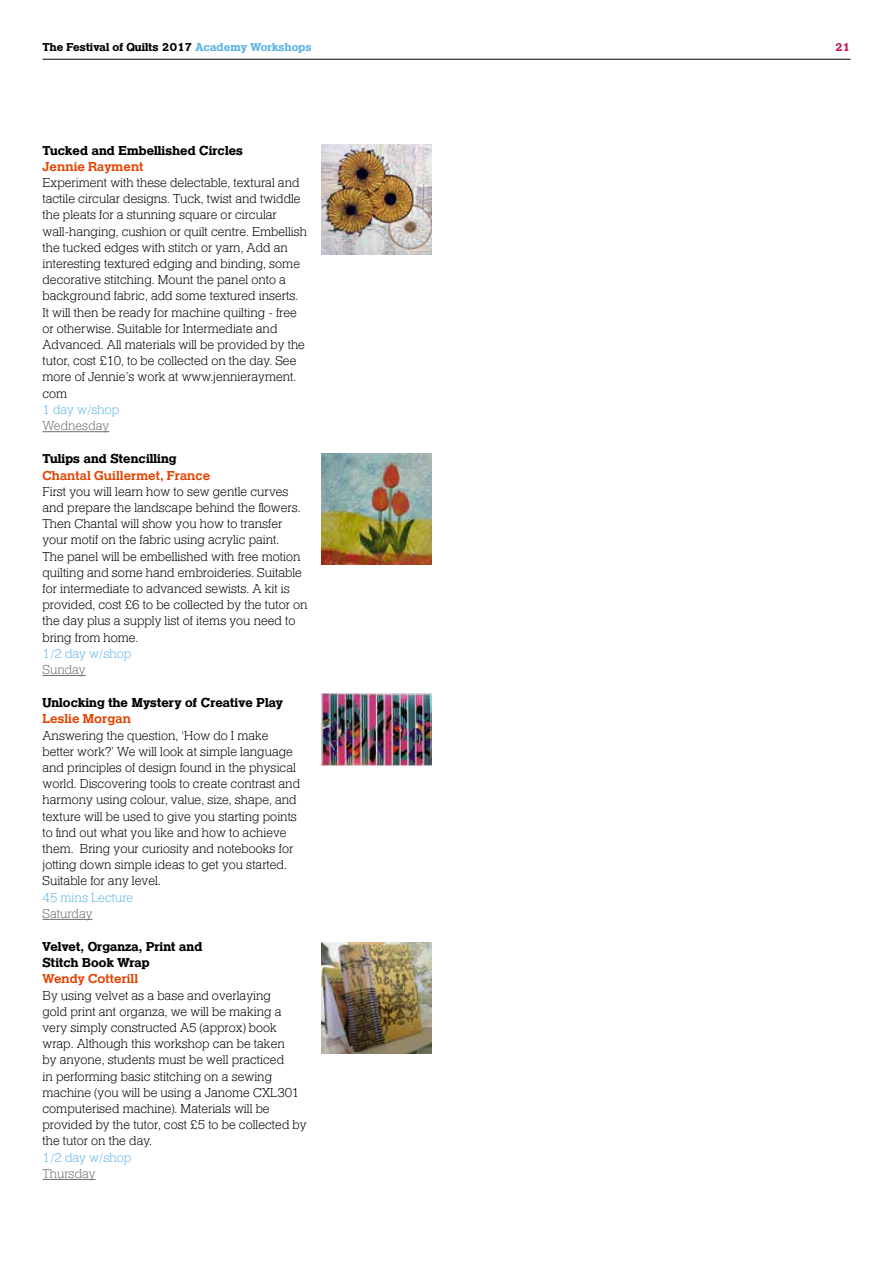
<style>
.page{position:relative;width:893px;height:1263px;background:#fff}
.page>*{position:absolute;margin:0;border:0;box-sizing:border-box;transform-origin:0 0}
.t1{font:13.5px/16.2px "Helserif Lgt";color:#000}
.t2{font:13.5px/16.2px "Helserif Bld";color:#000}
.t3{font:13.5px "Helserif Mdm";color:#e24301}
.t4{font:13.5px "Helserif Lgt";color:#61b4e4}
.t5{font:13.5px "Helserif Lgt";color:#706f6f}
.t6{font:12px "Helserif Bld";color:#000}
.t7{font:12px "Helserif Bld";color:#c51a4a}
.s1{color:#61b4e4}
</style>
<div class="page">
<hr style="left:43px;top:59px;width:807px;height:1px;background:#000">
<hr style="left:43px;top:431px;width:66px;height:1px;background:#706f6f">
<hr style="left:43px;top:675px;width:43px;height:1px;background:#706f6f">
<hr style="left:43px;top:919px;width:50px;height:1px;background:#706f6f">
<hr style="left:43px;top:1179px;width:53px;height:1px;background:#706f6f">
<img style="left:321px;top:454px;width:111px;height:110px">
<img style="left:321px;top:693px;width:111px;height:72px">
<img style="left:321px;top:943px;width:111px;height:110px">
<img style="left:321px;top:144px;width:111px;height:111px">
<p class="t6" style="left:43px;top:39px;width:271px">The Festival of Quilts 2017 <span class="s1">Academy Workshops</span></p>
<p class="t7" style="left:835px;top:39px;width:17px">21</p>
<p class="t2" style="left:43px;top:143px;width:202px">Tucked and Embellished Circles</p>
<p class="t3" style="left:43px;top:157px;width:103px">Jennie Rayment</p>
<p class="t1" style="left:43px;top:176px;width:266px">Experiment with these delectable, textural and tactile circular designs. Tuck, twist and twiddle the pleats for a stunning square or circular wall-hanging, cushion or quilt centre. Embellish the tucked edges with stitch or yarn, Add an interesting textured edging and binding, some decorative stitching. Mount the panel onto a background fabric, add some textured inserts.<br>It will then be ready for machine quilting - free or otherwise. Suitable for Intermediate and Advanced. All materials will be provided by the tutor, cost £10, to be collected on the day. See more of Jennie’s work at www.jennierayment. com</p>
<p class="t4" style="left:43px;top:400px;width:78px">1 day w/shop</p>
<p class="t5" style="left:43px;top:417px;width:68px">Wednesday</p>
<p class="t2" style="left:43px;top:452px;width:136px">Tulips and Stencilling</p>
<p class="t3" style="left:43px;top:466px;width:169px">Chantal Guillermet, France</p>
<p class="t1" style="left:43px;top:484px;width:266px">First you will learn how to sew gentle curves and prepare the landscape behind the flowers.<br>Then Chantal will show you how to transfer your motif on the fabric using acrylic paint.<br>The panel will be embellished with free motion quilting and some hand embroideries. Suitable for intermediate to advanced sewists. A kit is provided, cost £6 to be collected by the tutor on the day plus a supply list of items you need to bring from home.</p>
<p class="t4" style="left:43px;top:644px;width:90px">1/2 day w/shop</p>
<p class="t5" style="left:43px;top:660px;width:45px">Sunday</p>
<p class="t2" style="left:43px;top:696px;width:242px">Unlocking the Mystery of Creative Play</p>
<p class="t3" style="left:43px;top:710px;width:90px">Leslie Morgan</p>
<p class="t1" style="left:43px;top:728px;width:259px">Answering the question, ‘How do I make better work?’ We will look at simple language and principles of design found in the physical world. Discovering tools to create contrast and harmony using colour, value, size, shape, and texture will be used to give you starting points to find out what you like and how to achieve them. Bring your curiosity and notebooks for jotting down simple ideas to get you started.<br>Suitable for any level.</p>
<p class="t4" style="left:43px;top:888px;width:92px">45 mins Lecture</p>
<p class="t5" style="left:43px;top:904px;width:52px">Saturday</p>
<p class="t2" style="left:43px;top:939px;width:161px">Velvet, Organza, Print and<br>Stitch Book Wrap</p>
<p class="t3" style="left:43px;top:970px;width:97px">Wendy Cotterill</p>
<p class="t1" style="left:43px;top:988px;width:266px">By using velvet as a base and overlaying<br>gold print ant organza, we will be making a very simply constructed A5 (approx) book wrap. Although this workshop can be taken<br>by anyone, students must be well practiced<br>in performing basic stitching on a sewing machine (you will be using a Janome CXL301 computerised machine). Materials will be provided by the tutor, cost £5 to be collected by the tutor on the day.</p>
<p class="t4" style="left:43px;top:1148px;width:90px">1/2 day w/shop</p>
<p class="t5" style="left:43px;top:1164px;width:55px">Thursday</p>
</div>
